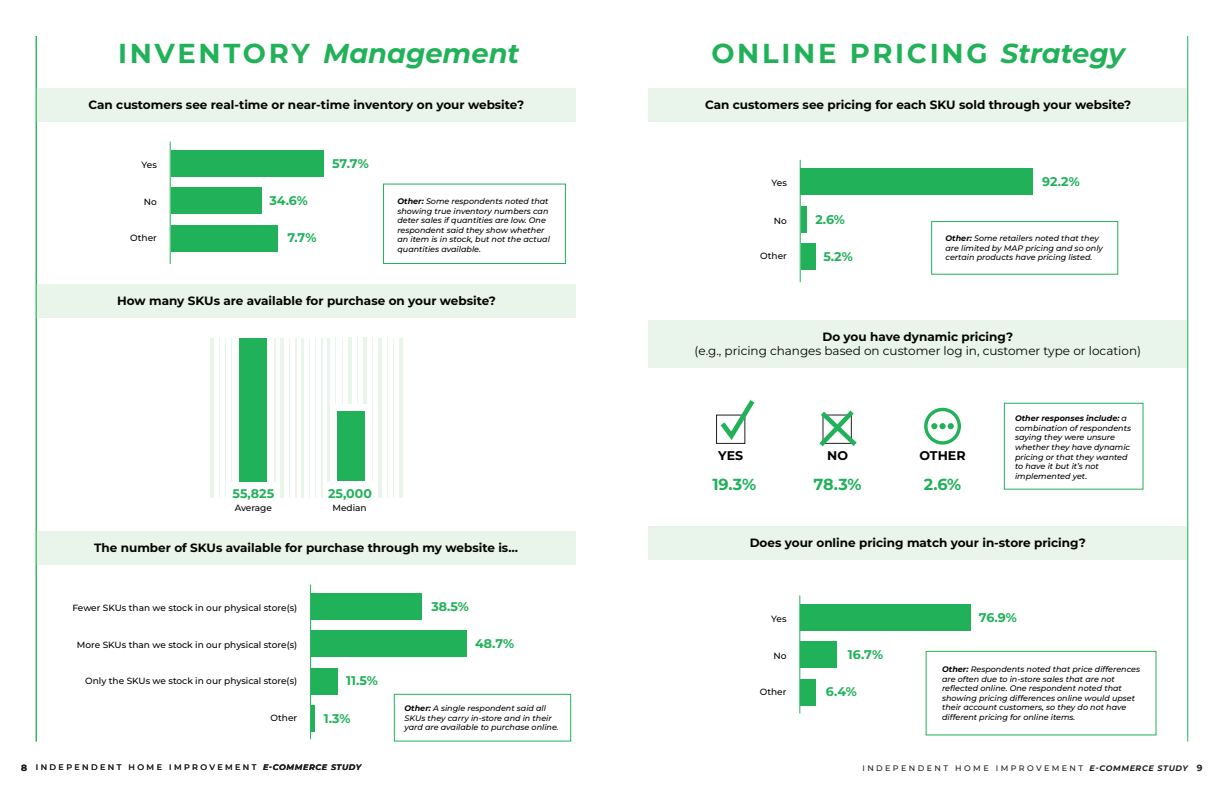
<style>
.page{position:relative;width:1224px;height:792px;background:#fff}
.page>*{position:absolute;margin:0;border:0;box-sizing:border-box;transform-origin:0 0}
.t1{font:700 27.4px "Montserrat";letter-spacing:.1em;color:#21b259}
.t2{font:italic 700 27.4px "Montserrat";color:#21b259}
.t3{font:700 16px "Montserrat";color:#21b259}
.t4{font:700 12.6px "Montserrat";color:#21b259}
.t5{font:700 12.6px "Montserrat";color:#000}
.t6{font:700 12px "Montserrat";color:#040503}
.t7{font:12px "Montserrat";color:#040503}
.t8{font:500 9px "Montserrat";color:#040503}
.t9{font:700 9px "Montserrat";color:#231f20}
.t10{font:italic 500 8px/9.6px "Montserrat";color:#040503}
.t11{font:500 8px "Montserrat";letter-spacing:.3em;color:#231f20}
.t12{font:italic 700 8px "Montserrat";letter-spacing:.075em;color:#231f20}
.s1{font-style:normal}
.s2{font-weight:700}
.s3{font-style:italic}
.s4{font-weight:700;font-style:italic}
</style>
<div class="page">
<div style="left:36px;top:89px;width:540px;height:33px;background:#e9f5ea"></div>
<div style="left:171px;top:150px;width:153px;height:27px;background:#21b259"></div>
<div style="left:171px;top:188px;width:91px;height:26px;background:#21b259"></div>
<hr style="left:170px;top:142px;width:1px;height:122px;background:#21b259">
<div style="left:171px;top:225px;width:106px;height:26px;background:#21b259"></div>
<div style="left:37px;top:284px;width:539px;height:33px;background:#e9f5ea"></div>
<div style="left:240px;top:338px;width:27px;height:144px;background:#21b259"></div>
<div style="left:338px;top:411px;width:27px;height:70px;background:#21b259"></div>
<hr style="left:274px;top:338px;width:1px;height:144px;background:#e9f5ea">
<hr style="left:280px;top:338px;width:4px;height:160px;background:#e9f5ea">
<hr style="left:289px;top:338px;width:1px;height:160px;background:#e9f5ea">
<hr style="left:295px;top:338px;width:1px;height:160px;background:#e9f5ea">
<hr style="left:302px;top:338px;width:2px;height:160px;background:#e9f5ea">
<hr style="left:309px;top:338px;width:1px;height:160px;background:#e9f5ea">
<hr style="left:231px;top:338px;width:1px;height:144px;background:#e9f5ea">
<hr style="left:225px;top:338px;width:1px;height:160px;background:#e9f5ea">
<hr style="left:219px;top:338px;width:1px;height:160px;background:#e9f5ea">
<hr style="left:210px;top:338px;width:4px;height:160px;background:#e9f5ea">
<hr style="left:315px;top:338px;width:1px;height:160px;background:#e9f5ea">
<hr style="left:322px;top:338px;width:1px;height:160px;background:#e9f5ea">
<hr style="left:328px;top:338px;width:2px;height:144px;background:#e9f5ea">
<hr style="left:335px;top:338px;width:1px;height:66px;background:#e9f5ea">
<hr style="left:342px;top:338px;width:1px;height:66px;background:#e9f5ea">
<hr style="left:348px;top:338px;width:3px;height:66px;background:#e9f5ea">
<hr style="left:357px;top:338px;width:1px;height:66px;background:#e9f5ea">
<hr style="left:363px;top:338px;width:4px;height:66px;background:#e9f5ea">
<hr style="left:372px;top:338px;width:1px;height:144px;background:#e9f5ea">
<hr style="left:378px;top:338px;width:4px;height:160px;background:#e9f5ea">
<hr style="left:387px;top:338px;width:1px;height:160px;background:#e9f5ea">
<hr style="left:393px;top:338px;width:1px;height:160px;background:#e9f5ea">
<hr style="left:399px;top:338px;width:4px;height:160px;background:#e9f5ea">
<div style="left:36px;top:531px;width:540px;height:33px;background:#e9f5ea"></div>
<div style="left:311px;top:593px;width:111px;height:27px;background:#21b259"></div>
<div style="left:311px;top:631px;width:155px;height:26px;background:#21b259"></div>
<hr style="left:310px;top:585px;width:1px;height:154px;background:#21b259">
<div style="left:311px;top:668px;width:27px;height:26px;background:#21b259"></div>
<hr style="left:311px;top:705px;width:3px;height:27px;background:#21b259">
<div style="left:383px;top:184px;width:183px;height:80px;border:1px solid #21b259"></div>
<div style="left:648px;top:89px;width:540px;height:33px;background:#e9f5ea"></div>
<div style="left:801px;top:169px;width:232px;height:26px;background:#21b259"></div>
<div style="left:801px;top:206px;width:6px;height:26px;background:#21b259"></div>
<hr style="left:800px;top:160px;width:1px;height:122px;background:#21b259">
<div style="left:801px;top:243px;width:14px;height:27px;background:#21b259"></div>
<div style="left:931px;top:221px;width:187px;height:54px;border:1px solid #21b259"></div>
<div style="left:648px;top:320px;width:540px;height:48px;background:#e9f5ea"></div>
<div style="left:648px;top:526px;width:540px;height:34px;background:#e9f5ea"></div>
<div style="left:800px;top:604px;width:170px;height:27px;background:#21b259"></div>
<div style="left:800px;top:642px;width:37px;height:26px;background:#21b259"></div>
<hr style="left:799px;top:595px;width:1px;height:119px;background:#21b259">
<div style="left:800px;top:679px;width:16px;height:26px;background:#21b259"></div>
<div style="left:926px;top:651px;width:230px;height:84px;border:1px solid #21b259"></div>
<svg style="left:716px;top:400px;width:39px;height:44px"></svg>
<svg style="left:819px;top:410px;width:38px;height:37px"></svg>
<div style="left:924px;top:408px;width:37px;height:37px;border:3px solid #21b259;border-radius:50%"></div>
<svg style="left:931px;top:423px;width:6px;height:6px"></svg>
<div style="left:939px;top:423px;width:7px;height:6px;background:#21b259;border-radius:50%"></div>
<svg style="left:948px;top:423px;width:6px;height:6px"></svg>
<div style="left:1004px;top:403px;width:140px;height:87px;border:1px solid #21b259"></div>
<hr style="left:36px;top:36px;width:1px;height:706px;background:#21b259">
<hr style="left:1187px;top:36px;width:1px;height:706px;background:#21b259">
<div style="left:394px;top:694px;width:177px;height:48px;border:1px solid #21b259"></div>
<p class="t2" style="left:118px;top:35px;width:403px"><span class="s1">INVENTORY</span> Management</p>
<p class="t6" style="left:88px;top:97px;width:437px">Can customers see real-time or near-time inventory on your website?</p>
<p class="t8" style="left:142px;top:159px;width:17px">Yes</p>
<p class="t4" style="left:332px;top:155px;width:38px">57.7%</p>
<p class="t8" style="left:144px;top:196px;width:15px">No</p>
<p class="t4" style="left:269px;top:192px;width:40px">34.6%</p>
<p class="t8" style="left:130px;top:232px;width:28px">Other</p>
<p class="t4" style="left:287px;top:230px;width:31px">7.7%</p>
<p class="t10" style="left:397px;top:196px;width:154px"><span class="s2">Other:</span> Some respondents noted that showing true inventory numbers can deter sales if quantities are low. One respondent said they show whether an item is in stock, but not the actual quantities available.</p>
<p class="t6" style="left:117px;top:293px;width:380px">How many SKUs are available for purchase on your website?</p>
<p class="t4" style="left:233px;top:485px;width:43px">55,825</p>
<p class="t4" style="left:328px;top:485px;width:45px">25,000</p>
<p class="t8" style="left:235px;top:502px;width:39px">Average</p>
<p class="t8" style="left:332px;top:502px;width:36px">Median</p>
<p class="t6" style="left:94px;top:540px;width:425px">The number of SKUs available for purchase through my website is…</p>
<p class="t8" style="left:72px;top:602px;width:226px">Fewer SKUs than we stock in our physical store(s)</p>
<p class="t4" style="left:431px;top:598px;width:39px">38.5%</p>
<p class="t8" style="left:77px;top:639px;width:222px">More SKUs than we stock in our physical store(s)</p>
<p class="t4" style="left:475px;top:635px;width:41px">48.7%</p>
<p class="t8" style="left:85px;top:675px;width:213px">Only the SKUs we stock in our physical store(s)</p>
<p class="t4" style="left:346px;top:673px;width:33px">11.5%</p>
<p class="t8" style="left:271px;top:712px;width:28px">Other</p>
<p class="t4" style="left:324px;top:710px;width:28px">1.3%</p>
<p class="t10" style="left:404px;top:703px;width:156px"><span class="s2">Other:</span> A single respondent said all<br>SKUs they carry in-store and in their yard are available to purchase online.</p>
<p class="t1" style="left:711px;top:35px;width:415px">ONLINE PRICING <span class="s3">Strategy</span></p>
<p class="t6" style="left:705px;top:97px;width:428px">Can customers see pricing for each SKU sold through your website?</p>
<p class="t8" style="left:772px;top:177px;width:17px">Yes</p>
<p class="t4" style="left:1042px;top:173px;width:39px">92.2%</p>
<p class="t8" style="left:774px;top:214px;width:15px">No</p>
<p class="t4" style="left:815px;top:211px;width:31px">2.6%</p>
<p class="t8" style="left:760px;top:250px;width:28px">Other</p>
<p class="t4" style="left:823px;top:248px;width:31px">5.2%</p>
<p class="t10" style="left:945px;top:233px;width:159px"><span class="s2">Other:</span> Some retailers noted that they are limited by MAP pricing and so only certain products have pricing listed.</p>
<p class="t6" style="left:822px;top:329px;width:192px">Do you have dynamic pricing?</p>
<p class="t7" style="left:695px;top:343px;width:448px">(e.g., pricing changes based on customer log in, customer type or location)</p>
<p class="t5" style="left:718px;top:448px;width:26px">YES</p>
<p class="t5" style="left:827px;top:448px;width:22px">NO</p>
<p class="t3" style="left:814px;top:473px;width:50px">78.3%</p>
<p class="t3" style="left:924px;top:473px;width:39px">2.6%</p>
<p class="t5" style="left:919px;top:448px;width:48px">OTHER</p>
<p class="t3" style="left:712px;top:473px;width:45px">19.3%</p>
<p class="t10" style="left:1015px;top:413px;width:118px"><span class="s2">Other responses include:</span> a combination of respondents saying they were unsure whether they have dynamic pricing or that they wanted to have it but it’s not</p>
<p class="t10" style="left:1015px;top:471px;width:74px">implemented yet.</p>
<p class="t6" style="left:750px;top:535px;width:338px">Does your online pricing match your in-store pricing?</p>
<p class="t8" style="left:771px;top:613px;width:17px">Yes</p>
<p class="t4" style="left:979px;top:609px;width:40px">76.9%</p>
<p class="t8" style="left:773px;top:650px;width:15px">No</p>
<p class="t4" style="left:848px;top:646px;width:37px">16.7%</p>
<p class="t8" style="left:760px;top:685px;width:28px">Other</p>
<p class="t4" style="left:826px;top:684px;width:32px">6.4%</p>
<p class="t10" style="left:942px;top:664px;width:200px"><span class="s2">Other:</span> Respondents noted that price differences are often due to in-store sales that are not</p>
<p class="t10" style="left:942px;top:683px;width:195px">reflected online. One respondent noted that showing pricing differences online would upset their account customers, so they do not have different pricing for online items.</p>
<p class="t9" style="left:21px;top:762px;width:7px">8</p>
<p class="t11" style="left:36px;top:762px;width:222px">INDEPENDENT HOME IMPROVEMENT</p>
<p class="t12" style="left:263px;top:762px;width:100px">E-COMMERCE STUDY</p>
<p class="t11" style="left:862px;top:762px;width:327px">INDEPENDENT HOME IMPROVEMENT <span class="s4">E-COMMERCE STUDY</span></p>
<p class="t9" style="left:1197px;top:762px;width:7px">9</p>
</div>
